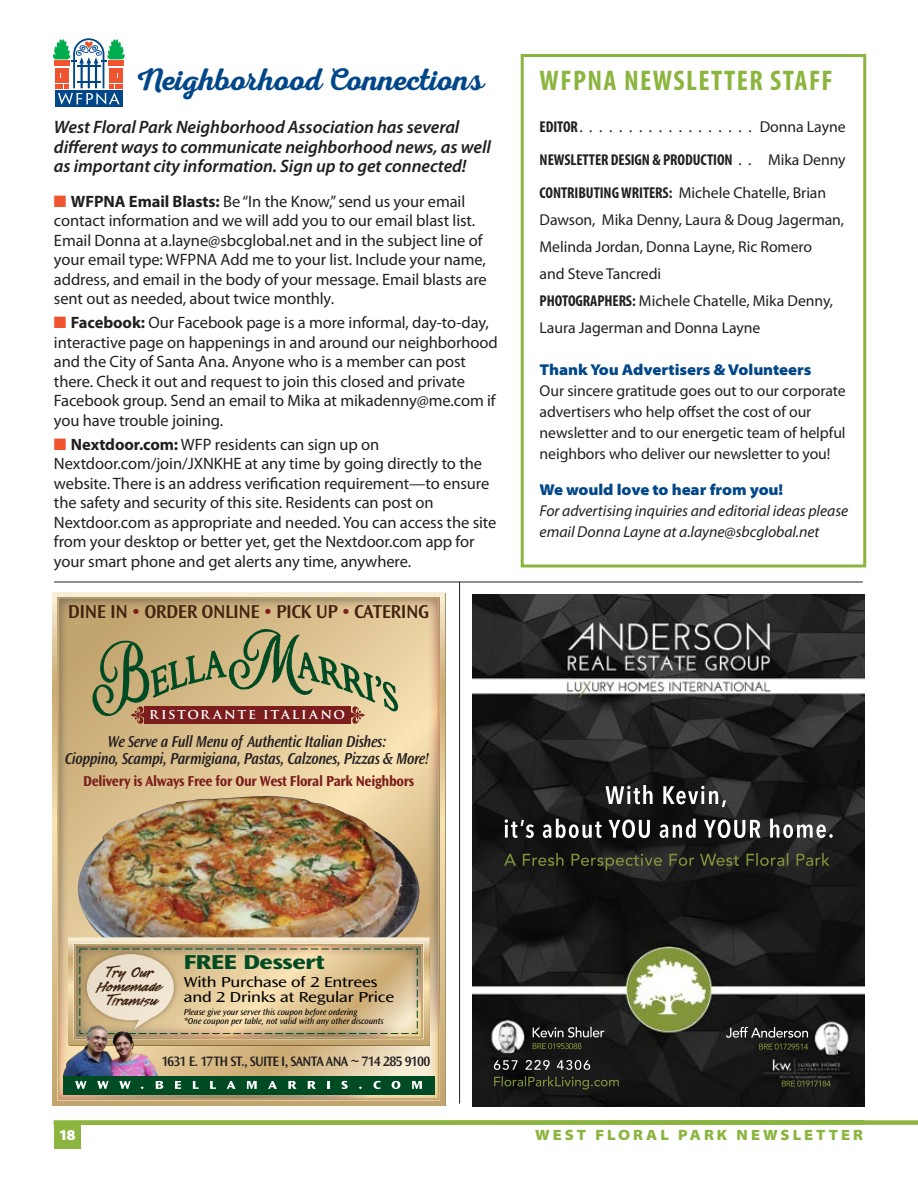
<style>
.page{position:relative;width:918px;height:1188px;background:#fff}
.page>*{position:absolute;margin:0;border:0;box-sizing:border-box;transform-origin:0 0}
.t1{font:31.5px "Nexa Rust Script S 00";color:#004789}
.t2{font:700 condensed 28.5px "Myriad Pro";letter-spacing:.05em;color:#8bb53f}
.t3{font:800 expanded 21px "Ocean Sans Std";letter-spacing:-.01em;color:#004b23}
.t4{font:600 19.5px "Ocean Sans Std";letter-spacing:-.025em;color:#412312}
.t5{font:italic 600 18px/19.5px "Myriad Pro";letter-spacing:-.005em;color:#231f20}
.t6{font:700 16.95px/13.8px "Legault Std";letter-spacing:-.01em;color:#412312;text-align:center;scale:1.16 1}
.t7{font:16.5px/19.5px "Myriad Pro";letter-spacing:-.005em;color:#231f20}
.t8{font:italic 600 16.5px/16.5px "Ocean Sans Std";letter-spacing:-.025em;color:#231f20;text-align:center;scale:.91 1}
.t9{font:15.75px/27px "Myriad Pro";letter-spacing:-.005em;color:#231f20}
.t10{font:italic 15.75px/21px "Myriad Pro";letter-spacing:-.005em;color:#231f20}
.t11{font:900 semi-expanded 15.75px "Myriad Pro";letter-spacing:-.005em;color:#004789}
.t12{font:700 15px "Ocean Sans Std";letter-spacing:-.025em;color:#7b1d1c;scale:.95 1}
.t13{font:expanded 15px/15px "Ocean Sans Std";letter-spacing:-.01em;color:#000}
.t14{font:900 semi-expanded 15px "Myriad Pro";letter-spacing:.2em;color:#8bb53f}
.t15{font:900 semi-expanded 15px "Myriad Pro";color:#fff}
.t16{font:600 14.25px "Ocean Sans Std";letter-spacing:-.05em;color:#231f20}
.t17{font:700 13.95px "Trajan Pro";letter-spacing:.12em;color:#fff}
.t18{font:italic 9px/9px "Ocean Sans Std";letter-spacing:-.01em;color:#000}
.s1{color:#f0542e}
.s2{font-weight:700}
.s3{color:#7b1d1c}
.s4{font-weight:700;font-stretch:condensed}
</style>
<div class="page">
<div style="left:521px;top:54px;width:345px;height:513px;border:3px solid #8bb53f"></div>
<div style="left:54px;top:1122px;width:27px;height:27px;background:#8bb53f"></div>
<img style="left:473px;top:595px;width:392px;height:511px">
<div style="left:54px;top:1120px;width:864px;height:5px;background:#8bb53f"></div>
<div style="left:55px;top:90px;width:68px;height:17px;background:#004789"></div>
<svg style="left:53px;top:38px;width:72px;height:67px"></svg>
<hr style="left:54px;top:582px;width:809px;height:1px;background:#231f20">
<hr style="left:459px;top:582px;width:1px;height:522px;background:#231f20">
<svg style="left:53px;top:592px;width:392px;height:513px;background:#dcc499"></svg>
<svg style="left:61px;top:600px;width:375px;height:497px;background:#d9c090"></svg>
<div style="left:58px;top:597px;width:381px;height:503px;border:2px solid #a87f31"></div>
<img style="left:78px;top:796px;width:343px;height:142px">
<svg style="left:68px;top:938px;width:361px;height:107px;background:#dfcaa2"></svg>
<div style="left:73px;top:943px;width:351px;height:96px;border:2px solid #f7eac9"></div>
<svg style="left:77px;top:947px;width:343px;height:88px;background:#dec495"></svg>
<div style="left:74px;top:944px;width:349px;height:94px;border:2px solid #a87f31"></div>
<img style="left:81px;top:948px;width:99px;height:88px">
<svg style="left:87px;top:954px;width:87px;height:76px;background:#e3d3b8"></svg>
<svg style="left:92px;top:629px;width:307px;height:95px;background:#aa956b"></svg>
<div style="left:79px;top:949px;width:339px;height:85px;border:1px dashed #004b23"></div>
<img style="left:63px;top:1026px;width:95px;height:50px">
<div style="left:63px;top:1076px;width:371px;height:18px;background:#004b23"></div>
<svg style="left:75px;top:1081px;width:12px;height:8px"></svg>
<svg style="left:97px;top:1081px;width:12px;height:8px"></svg>
<svg style="left:119px;top:1081px;width:12px;height:8px"></svg>
<svg style="left:156px;top:1081px;width:7px;height:8px"></svg>
<svg style="left:175px;top:1081px;width:6px;height:8px"></svg>
<svg style="left:193px;top:1081px;width:6px;height:8px"></svg>
<svg style="left:210px;top:1081px;width:6px;height:8px"></svg>
<svg style="left:227px;top:1081px;width:9px;height:8px"></svg>
<svg style="left:247px;top:1081px;width:10px;height:8px"></svg>
<svg style="left:268px;top:1081px;width:9px;height:8px"></svg>
<svg style="left:288px;top:1081px;width:9px;height:8px"></svg>
<svg style="left:308px;top:1081px;width:8px;height:8px"></svg>
<svg style="left:327px;top:1081px;width:3px;height:8px"></svg>
<svg style="left:341px;top:1081px;width:7px;height:8px"></svg>
<svg style="left:373px;top:1081px;width:8px;height:8px"></svg>
<svg style="left:392px;top:1081px;width:8px;height:8px"></svg>
<svg style="left:412px;top:1081px;width:10px;height:8px"></svg>
<h1 class="t1" style="left:136px;top:60px;width:350px">Neighborhood Connections</h1>
<p class="t5" style="left:54px;top:118px;width:438px">West Floral Park Neighborhood Association has several different ways to communicate neighborhood news, as well as important city information. Sign up to get connected!</p>
<p class="t7" style="left:54px;top:192px;width:434px"><span class="s1">■</span> <span class="s2">WFPNA Email Blasts:</span> Be “In the Know,” send us your email contact information and we will add you to our email blast list.<br>Email Donna at a.layne@sbcglobal.net and in the subject line of your email type: WFPNA Add me to your list. Include your name, address, and email in the body of your message. Email blasts are sent out as needed, about twice monthly.</p>
<p class="t7" style="left:54px;top:313px;width:445px"><span class="s1">■</span> <span class="s2">Facebook:</span> Our Facebook page is a more informal, day-to-day, interactive page on happenings in and around our neighborhood and the City of Santa Ana. Anyone who is a member can post there. Check it out and request to join this closed and private Facebook group. Send an email to Mika at mikadenny@me.com if you have trouble joining.</p>
<p class="t7" style="left:54px;top:435px;width:444px"><span class="s1">■</span> <span class="s2">Nextdoor.com:</span> WFP residents can sign up on Nextdoor.com/join/JXNKHE at any time by going directly to the website. There is an address verification requirement—to ensure the safety and security of this site. Residents can post on Nextdoor.com as appropriate and needed. You can access the site from your desktop or better yet, get the Nextdoor.com app for your smart phone and get alerts any time, anywhere.</p>
<p class="t4" style="left:68px;top:600px;width:363px">DINE IN <span class="s3">•</span> ORDER ONLINE <span class="s3">•</span> PICK UP <span class="s3">•</span> CATERING</p>
<p class="t17" style="left:149px;top:705px;width:197px">RISTORANTE ITALIANO</p>
<p class="t8" style="left:65px;top:734px;width:402px">We Serve a Full Menu of Authentic Italian Dishes:<br>Cioppino, Scampi, Parmigiana, Pastas, Calzones, Pizzas &amp; More!</p>
<p class="t12" style="left:83px;top:773px;width:350px">Delivery is Always Free for Our West Floral Park Neighbors</p>
<h2 class="t2" style="left:540px;top:65px;width:295px">WFPNA NEWSLETTER STAFF</h2>
<p class="t9" style="left:540px;top:111px;width:307px;line-height:33px;text-align:justify"><span class="s4">EDITOR</span>. . . . . . . . . . . . . . . . . . Donna Layne <span class="s4">NEWSLETTER DESIGN &amp; PRODUCTION</span> . . Mika Denny <span class="s4">CONTRIBUTING WRITERS:</span> Michele Chatelle, Brian</p>
<p class="t9" style="left:540px;top:207px;width:306px">Dawson, Mika Denny, Laura &amp; Doug Jagerman, Melinda Jordan, Donna Layne, Ric Romero<br>and Steve Tancredi<br><span class="s4">PHOTOGRAPHERS:</span> Michele Chatelle, Mika Denny, Laura Jagerman and Donna Layne</p>
<p class="t11" style="left:540px;top:361px;width:273px">Thank You Advertisers &amp; Volunteers</p>
<p class="t9" style="left:540px;top:381px;width:308px;line-height:21px">Our sincere gratitude goes out to our corporate advertisers who help offset the cost of our newsletter and to our energetic team of helpful neighbors who deliver our newsletter to you!</p>
<p class="t11" style="left:540px;top:481px;width:245px">We would love to hear from you!</p>
<p class="t10" style="left:540px;top:501px;width:310px">For advertising inquiries and editorial ideas please email Donna Layne at a.layne@sbcglobal.net</p>
<p class="t6" style="left:97px;top:966px;width:57px">Try Our<br>Homemade<br>Tiramisu</p>
<p class="t3" style="left:184px;top:950px;width:142px">FREE Dessert</p>
<p class="t13" style="left:184px;top:974px;width:212px">With Purchase of 2 Entrees and 2 Drinks at Regular Price</p>
<p class="t18" style="left:184px;top:1008px;width:201px">Please give your server this coupon before ordering<br>*One coupon per table, not valid with any other discounts</p>
<p class="t16" style="left:161px;top:1053px;width:271px">1631 E. 17TH ST., SUITE I, SANTA ANA ~ 714 285 9100</p>
<p class="t15" style="left:59px;top:1126px;width:18px">18</p>
<p class="t14" style="left:535px;top:1127px;width:330px">WEST FLORAL PARK NEWSLETTER</p>
</div>
